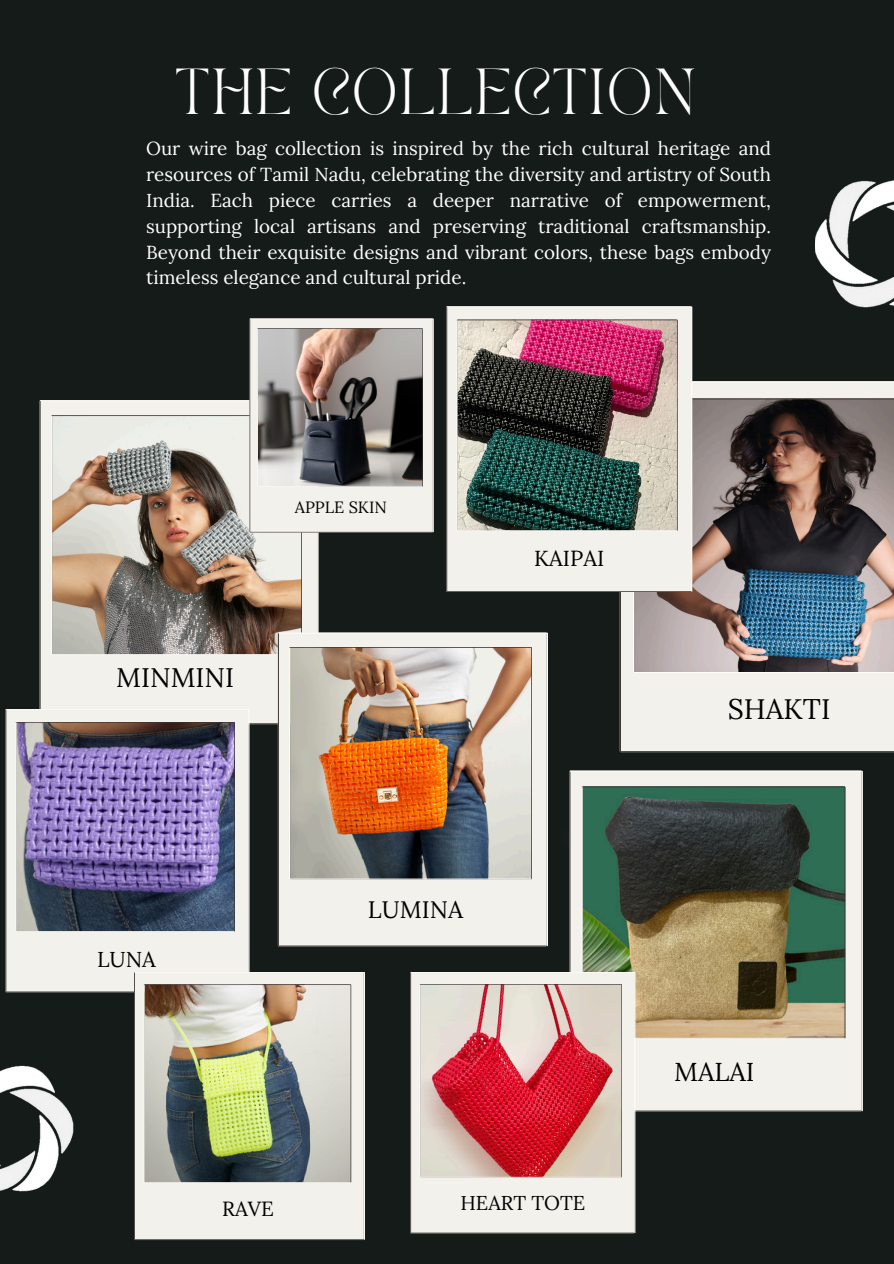
<style>
.page{position:relative;width:894px;height:1264px;background:#fff}
.page>*{position:absolute;margin:0;border:0;box-sizing:border-box;transform-origin:0 0}
.t1{font:45.45px "TAN PEARL Regular";letter-spacing:.05em;color:#fff}
.t2{font:28.35px "Lora";color:#010101}
.t3{font:27px "Lora";color:#010101}
.t4{font:25.95px "Lora";color:#010101}
.t5{font:24px "Lora";color:#010101}
.t6{font:21.75px "Lora";color:#010101}
.t7{font:21.6px "Lora";color:#010101}
.t8{font:20.4px "Lora";color:#010101}
.t9{font:19.95px "Lora";color:#010101}
.t10{font:18.75px/25.8px "Lora";color:#fff;text-align:justify}
.t11{font:16.35px "Lora";color:#010101}
</style>
<div class="page">
<div style="left:0;top:0;width:893px;height:1263px;background:#141b18"></div>
<svg style="left:40px;top:400px;width:278px;height:324px;background:#bcb2a7"></svg>
<svg style="left:6px;top:709px;width:243px;height:283px;background:#9891af"></svg>
<img style="left:134px;top:971px;width:231px;height:268px">
<img style="left:620px;top:381px;width:273px;height:371px">
<img style="left:446px;top:306px;width:246px;height:286px">
<img style="left:278px;top:632px;width:270px;height:314px">
<svg style="left:249px;top:318px;width:184px;height:214px;background:#a29d99"></svg>
<svg style="left:569px;top:770px;width:293px;height:341px;background:#8a917d"></svg>
<svg style="left:410px;top:971px;width:225px;height:262px;background:#dea6a6"></svg>
<img style="left:815px;top:180px;width:78px;height:128px">
<img style="left:0;top:1065px;width:74px;height:127px">
<p class="t1" style="left:175px;top:68px;width:521px">THE COLLECTION</p>
<p class="t10" style="left:146px;top:135px;width:626px">Our wire bag collection is inspired by the rich cultural heritage and resources of Tamil Nadu, celebrating the diversity and artistry of South India. Each piece carries a deeper narrative of empowerment, supporting local artisans and preserving traditional craftsmanship.<br>Beyond their exquisite designs and vibrant colors, these bags embody timeless elegance and cultural pride.</p>
<p class="t3" style="left:116px;top:659px;width:119px">MINMINI</p>
<h4 class="t11" style="left:295px;top:497px;width:94px">APPLE SKIN</h4>
<p class="t6" style="left:534px;top:544px;width:71px">KAIPAI</p>
<h2 class="t2" style="left:727px;top:690px;width:104px">SHAKTI</h2>
<h3 class="t7" style="left:97px;top:945px;width:60px">LUNA</h3>
<p class="t8" style="left:222px;top:1195px;width:53px">RAVE</p>
<p class="t5" style="left:368px;top:894px;width:97px">LUMINA</p>
<p class="t9" style="left:460px;top:1189px;width:126px">HEART TOTE</p>
<p class="t4" style="left:674px;top:1054px;width:82px">MALAI</p>
</div>
